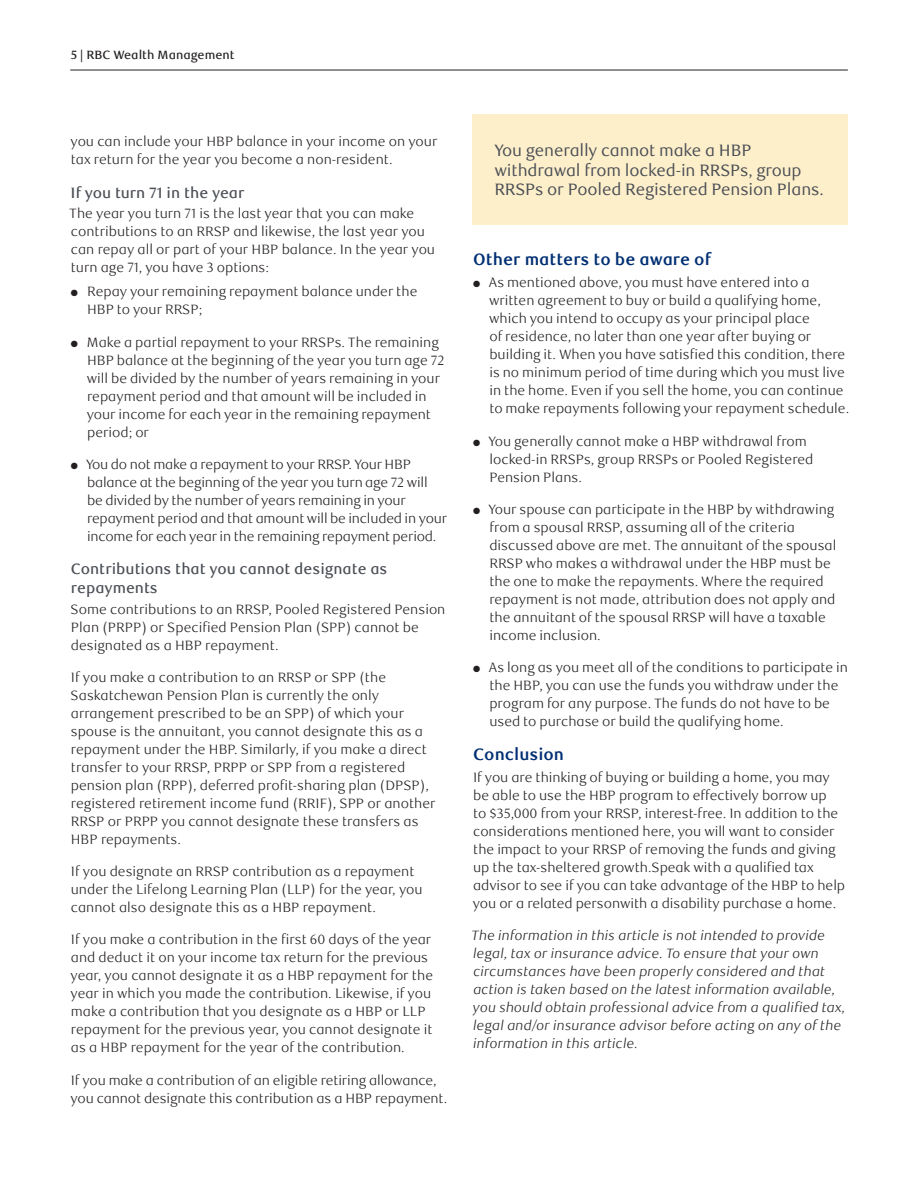
<style>
.page{position:relative;width:918px;height:1188px;background:#fff}
.page>*{position:absolute;margin:0;border:0;box-sizing:border-box;transform-origin:0 0}
.t1{font:16.5px/19.5px "RBC Text";letter-spacing:-.01em;color:#4a4f55}
._4-Text_Headline{font:700 16.5px "RBC Text";color:#002f73}
._6-Subhead_L1{font:500 15px/19.5px "RBC Text";color:#4a4f55}
._5-Body_Copy{font:300 13.5px/18px "RBC Text";color:#231f20}
._5-Body_Copy-2{font:italic 300 13.5px/18px "RBC Text";color:#231f20}
.t2{font:500 12px "RBC Text";color:#231f20}
</style>
<div class="page">
<hr style="left:70px;top:70px;width:778px;height:1px;background:#231f20">
<div style="left:473px;top:114px;width:375px;height:111px;background:#feefcb"></div>
<p class="t2" style="left:71px;top:47px;width:165px">5 | RBC Wealth Management</p>
<p class="_5-Body_Copy" style="left:71px;top:132px;width:368px">you can include your HBP balance in your income on your tax return for the year you become a non-resident.</p>
<h3 class="_6-Subhead_L1" style="left:71px;top:183px;width:175px">If you turn 71 in the year</h3>
<p class="_5-Body_Copy" style="left:69px;top:204px;width:367px">The year you turn 71 is the last year that you can make contributions to an RRSP and likewise, the last year you can repay all or part of your HBP balance. In the year you turn age 71, you have 3 options:</p>
<p class="_5-Body_Copy" style="left:87px;top:283px;width:332px;text-indent:-16px">● Repay your remaining repayment balance under the<br>HBP to your RRSP;</p>
<p class="_5-Body_Copy" style="left:87px;top:333px;width:359px;text-indent:-16px">● Make a partial repayment to your RRSPs. The remaining HBP balance at the beginning of the year you turn age 72 will be divided by the number of years remaining in your repayment period and that amount will be included in your income for each year in the remaining repayment period; or</p>
<p class="_5-Body_Copy" style="left:87px;top:456px;width:362px;text-indent:-16px">● You do not make a repayment to your RRSP. Your HBP balance at the beginning of the year you turn age 72 will<br>be divided by the number of years remaining in your repayment period and that amount will be included in your income for each year in the remaining repayment period.</p>
<h3 class="_6-Subhead_L1" style="left:71px;top:559px;width:318px">Contributions that you cannot designate as repayments</h3>
<p class="_5-Body_Copy" style="left:71px;top:600px;width:376px">Some contributions to an RRSP, Pooled Registered Pension<br>Plan (PRPP) or Specified Pension Plan (SPP) cannot be designated as a HBP repayment.</p>
<p class="_5-Body_Copy" style="left:71px;top:669px;width:367px">If you make a contribution to an RRSP or SPP (the Saskatchewan Pension Plan is currently the only arrangement prescribed to be an SPP) of which your spouse is the annuitant, you cannot designate this as a repayment under the HBP. Similarly, if you make a direct transfer to your RRSP, PRPP or SPP from a registered pension plan (RPP), deferred profit-sharing plan (DPSP), registered retirement income fund (RRIF), SPP or another RRSP or PRPP you cannot designate these transfers as HBP repayments.</p>
<p class="_5-Body_Copy" style="left:71px;top:863px;width:353px">If you designate an RRSP contribution as a repayment under the Lifelong Learning Plan (LLP) for the year, you cannot also designate this as a HBP repayment.</p>
<p class="_5-Body_Copy" style="left:71px;top:931px;width:364px">If you make a contribution in the first 60 days of the year and deduct it on your income tax return for the previous year, you cannot designate it as a HBP repayment for the year in which you made the contribution. Likewise, if you make a contribution that you designate as a HBP or LLP repayment for the previous year, you cannot designate it as a HBP repayment for the year of the contribution.</p>
<p class="_5-Body_Copy" style="left:71px;top:1071px;width:378px">If you make a contribution of an eligible retiring allowance, you cannot designate this contribution as a HBP repayment.</p>
<p class="t1" style="left:494px;top:141px;width:331px">You generally cannot make a HBP withdrawal from locked-in RRSPs, group<br>RRSPs or Pooled Registered Pension Plans.</p>
<h2 class="_4-Text_Headline" style="left:473px;top:249px;width:239px">Other matters to be aware of</h2>
<p class="_5-Body_Copy" style="left:489px;top:274px;width:362px;text-indent:-16px">● As mentioned above, you must have entered into a written agreement to buy or build a qualifying home, which you intend to occupy as your principal place<br>of residence, no later than one year after buying or building it. When you have satisfied this condition, there is no minimum period of time during which you must live in the home. Even if you sell the home, you can continue to make repayments following your repayment schedule.</p>
<p class="_5-Body_Copy" style="left:489px;top:432px;width:326px;text-indent:-16px">● You generally cannot make a HBP withdrawal from locked-in RRSPs, group RRSPs or Pooled Registered<br>Pension Plans.</p>
<p class="_5-Body_Copy" style="left:489px;top:500px;width:349px;text-indent:-16px">● Your spouse can participate in the HBP by withdrawing from a spousal RRSP, assuming all of the criteria discussed above are met. The annuitant of the spousal RRSP who makes a withdrawal under the HBP must be the one to make the repayments. Where the required repayment is not made, attribution does not apply and the annuitant of the spousal RRSP will have a taxable income inclusion.</p>
<p class="_5-Body_Copy" style="left:489px;top:659px;width:360px;text-indent:-16px">● As long as you meet all of the conditions to participate in the HBP, you can use the funds you withdraw under the program for any purpose. The funds do not have to be used to purchase or build the qualifying home.</p>
<h2 class="_4-Text_Headline" style="left:473px;top:744px;width:93px">Conclusion</h2>
<p class="_5-Body_Copy" style="left:473px;top:769px;width:374px">If you are thinking of buying or building a home, you may be able to use the HBP program to effectively borrow up<br>to $35,000 from your RRSP, interest-free. In addition to the considerations mentioned here, you will want to consider the impact to your RRSP of removing the funds and giving up the tax-sheltered growth.Speak with a qualified tax advisor to see if you can take advantage of the HBP to help you or a related personwith a disability purchase a home.</p>
<p class="_5-Body_Copy-2" style="left:472px;top:927px;width:375px">The information in this article is not intended to provide legal, tax or insurance advice. To ensure that your own circumstances have been properly considered and that action is taken based on the latest information available, you should obtain professional advice from a qualified tax, legal and/or insurance advisor before acting on any of the information in this article.</p>
</div>
